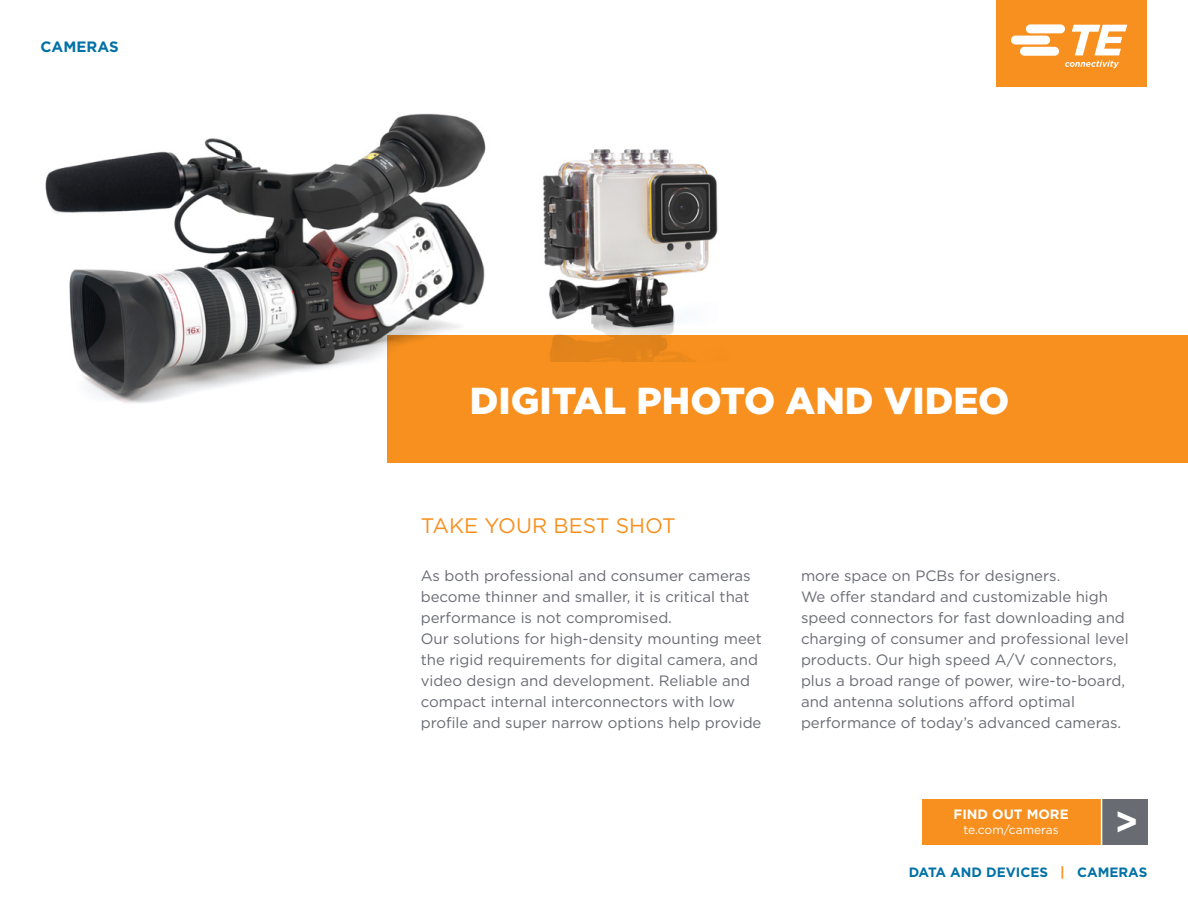
<style>
.page{position:relative;width:1188px;height:918px;background:#fff}
.page>*{position:absolute;margin:0;border:0;box-sizing:border-box;transform-origin:0 0}
.t1{font:900 37.5px "Gotham";color:#fff}
.t2{font:700 37.5px "Gotham";color:#fff}
.t3{font:21px "Gotham";color:#f7901e}
.t4{font:15px/21px "Gotham";color:#696b73}
.t5{font:700 15px "Gotham";color:#0071a6}
.t6{font:700 13.5px "Gotham";color:#0071a6}
.t7{font:700 13.5px "Gotham";color:#fff}
.t8{font:12px "Gotham";color:#fff}
.s1{color:#f7901e}
</style>
<div class="page">
<img style="left:543px;top:149px;width:175px;height:186px">
<img style="left:45px;top:113px;width:441px;height:290px">
<div style="left:387px;top:335px;width:801px;height:127px;background:#f7901e"></div>
<div style="left:922px;top:799px;width:180px;height:45px;background:#f7901e"></div>
<div style="left:1102px;top:799px;width:46px;height:45px;background:#696b73"></div>
<hr style="left:1101px;top:789px;width:1px;height:62px;background:#fff">
<div style="left:996px;top:0;width:151px;height:87px;background:#f7901e"></div>
<svg style="left:1011px;top:24px;width:116px;height:44px"></svg>
<p class="t5" style="left:40px;top:37px;width:80px">CAMERAS</p>
<h1 class="t1" style="left:470px;top:375px;width:541px">DIGITAL PHOTO AND VIDEO</h1>
<h2 class="t3" style="left:421px;top:512px;width:256px">TAKE YOUR BEST SHOT</h2>
<p class="t4" style="left:421px;top:565px;width:343px">As both professional and consumer cameras become thinner and smaller, it is critical that performance is not compromised.<br>Our solutions for high-density mounting meet the rigid requirements for digital camera, and video design and development. Reliable and compact internal interconnectors with low profile and super narrow options help provide</p>
<p class="t4" style="left:801px;top:565px;width:329px">more space on PCBs for designers.<br>We offer standard and customizable high speed connectors for fast downloading and charging of consumer and professional level products. Our high speed A/V connectors, plus a broad range of power, wire-to-board, and antenna solutions afford optimal performance of today’s advanced cameras.</p>
<p class="t7" style="left:954px;top:805px;width:117px">FIND OUT MORE</p>
<p class="t8" style="left:964px;top:822px;width:97px">te.com/cameras</p>
<h1 class="t2" style="left:1114px;top:797px;width:25px">&gt;</h1>
<p class="t6" style="left:909px;top:864px;width:240px">DATA AND DEVICES <span class="s1">|</span> CAMERAS</p>
</div>
